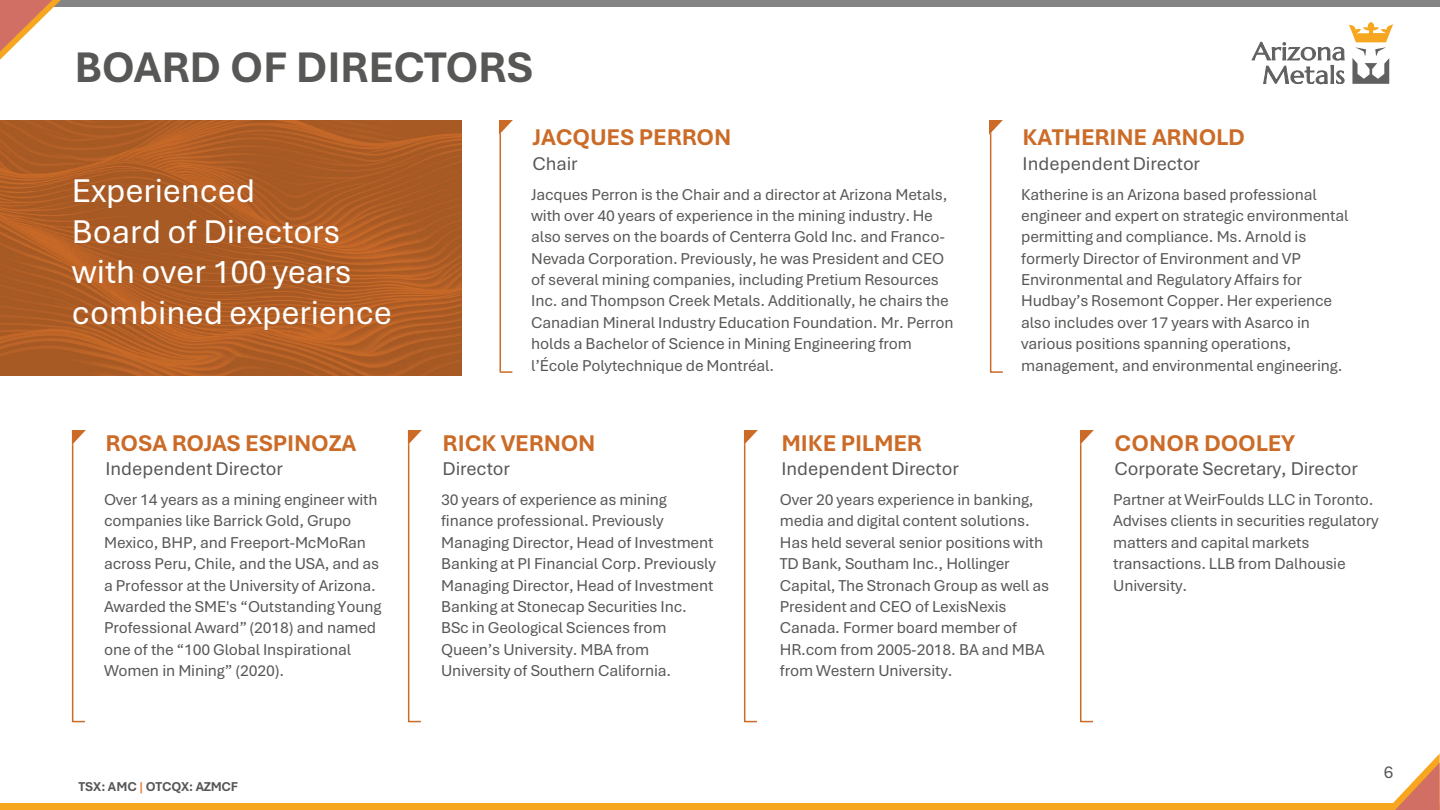
<style>
.page{position:relative;width:1440px;height:810px;background:#fff}
.page>*{position:absolute;margin:0;border:0;box-sizing:border-box;transform-origin:0 0}
.t1{font:700 45px "Aptos";letter-spacing:-.01em;color:#575756}
.t2{font:34.5px/40.5px "Aptos";letter-spacing:-.005em;color:#fff}
.t3{font:700 24px "Aptos";letter-spacing:-.01em;color:#cb6b27}
.t4{font:19.5px "Aptos";letter-spacing:-.005em;color:#585756}
.t5{font:18px "Aptos";color:#585756}
.t6{font:16.5px/21.5px "Aptos";letter-spacing:-.01em;color:#585756}
.t7{font:700 13.5px "Aptos";letter-spacing:-.015em;color:#575756}
.s1{color:#eb7c2f}
</style>
<div class="page">
<svg style="left:1252px;top:22px;width:141px;height:62px"></svg>
<div style="left:0;top:0;width:1440px;height:6px;background:#858484"></div>
<svg style="left:0;top:0;width:61px;height:60px"></svg>
<div style="left:0;top:804px;width:1440px;height:6px;background:#f7a61f"></div>
<svg style="left:1386px;top:754px;width:54px;height:56px"></svg>
<img style="left:1px;top:120px;width:460px;height:255px">
<svg style="left:499px;top:120px;width:14px;height:253px"></svg>
<img style="left:500px;top:120px;width:13px;height:14px">
<svg style="left:989px;top:120px;width:14px;height:253px"></svg>
<img style="left:990px;top:120px;width:13px;height:14px">
<svg style="left:71px;top:430px;width:15px;height:293px"></svg>
<img style="left:72px;top:430px;width:13px;height:15px">
<svg style="left:407px;top:430px;width:15px;height:293px"></svg>
<img style="left:408px;top:430px;width:13px;height:15px">
<svg style="left:744px;top:430px;width:14px;height:293px"></svg>
<img style="left:744px;top:430px;width:13px;height:15px">
<svg style="left:1080px;top:430px;width:14px;height:293px"></svg>
<img style="left:1080px;top:430px;width:13px;height:15px">
<h2 class="t1" style="left:74px;top:37px;width:460px">BOARD OF DIRECTORS</h2>
<p class="t2" style="left:72px;top:169px;width:270px">Experienced<br>Board of Directors</p>
<p class="t2" style="left:72px;top:250px;width:322px">with over 100 years combined experience</p>
<h3 class="t3" style="left:533px;top:121px;width:200px">JACQUES PERRON</h3>
<p class="t4" style="left:533px;top:150px;width:47px">Chair</p>
<p class="t6" style="left:531px;top:183px;width:424px">Jacques Perron is the Chair and a director at Arizona Metals, with over 40 years of experience in the mining industry. He also serves on the boards of Centerra Gold Inc. and Franco-Nevada Corporation. Previously, he was President and CEO of several mining companies, including Pretium Resources Inc. and Thompson Creek Metals. Additionally, he chairs the Canadian Mineral Industry Education Foundation. Mr. Perron holds a Bachelor of Science in Mining Engineering from l’École Polytechnique de Montréal.</p>
<p class="t3" style="left:1023px;top:121px;width:224px">KATHERINE ARNOLD</p>
<p class="t4" style="left:1023px;top:150px;width:179px">IndependentDirector</p>
<p class="t6" style="left:1021px;top:183px;width:329px">Katherine is an Arizona based professional engineer and expert on strategic environmental permitting and compliance. Ms. Arnold is formerly Director of Environment and VP Environmental and Regulatory Affairs for Hudbay’s Rosemont Copper. Her experience also includes over 17 years with Asarco in various positions spanning operations, management, and environmental engineering.</p>
<p class="t3" style="left:105px;top:427px;width:253px">ROSA ROJAS ESPINOZA</p>
<p class="t4" style="left:105px;top:456px;width:179px">IndependentDirector</p>
<p class="t6" style="left:104px;top:488px;width:279px">Over 14 years as a mining engineer with companies like Barrick Gold, Grupo Mexico, BHP, and Freeport-McMoRan across Peru, Chile, and the USA, and as a Professor at the University of Arizona.<br>Awarded the SME's “Outstanding Young Professional Award” (2018) and named one of the “100 Global Inspirational Women in Mining” (2020).</p>
<p class="t7" style="left:78px;top:778px;width:161px">TSX: AMC <span class="s1">|</span> OTCQX: AZMCF</p>
<p class="t3" style="left:443px;top:427px;width:155px">RICK VERNON</p>
<p class="t4" style="left:443px;top:456px;width:69px">Director</p>
<p class="t6" style="left:441px;top:488px;width:276px">30 years of experience as mining finance professional. Previously Managing Director, Head of Investment Banking at PI Financial Corp. Previously Managing Director, Head of Investment Banking at Stonecap Securities Inc.<br>BSc in Geological Sciences from Queen’s University. MBA from University of Southern California.</p>
<p class="t3" style="left:781px;top:427px;width:142px">MIKE PILMER</p>
<p class="t4" style="left:781px;top:456px;width:179px">IndependentDirector</p>
<p class="t6" style="left:780px;top:488px;width:271px">Over 20 years experience in banking, media and digital content solutions.<br>Has held several senior positions with TD Bank, Southam Inc., Hollinger Capital, The Stronach Group as well as President and CEO of LexisNexis Canada. Former board member of HR.com from 2005-2018. BA and MBA from Western University.</p>
<p class="t3" style="left:1115px;top:427px;width:182px">CONOR DOOLEY</p>
<p class="t4" style="left:1115px;top:456px;width:245px">Corporate Secretary, Director</p>
<p class="t6" style="left:1113px;top:488px;width:267px">Partner at WeirFoulds LLC in Toronto.<br>Advises clients in securities regulatory matters and capital markets transactions. LLB from Dalhousie<br>University.</p>
<p class="t5" style="left:1384px;top:760px;width:11px">6</p>
</div>
